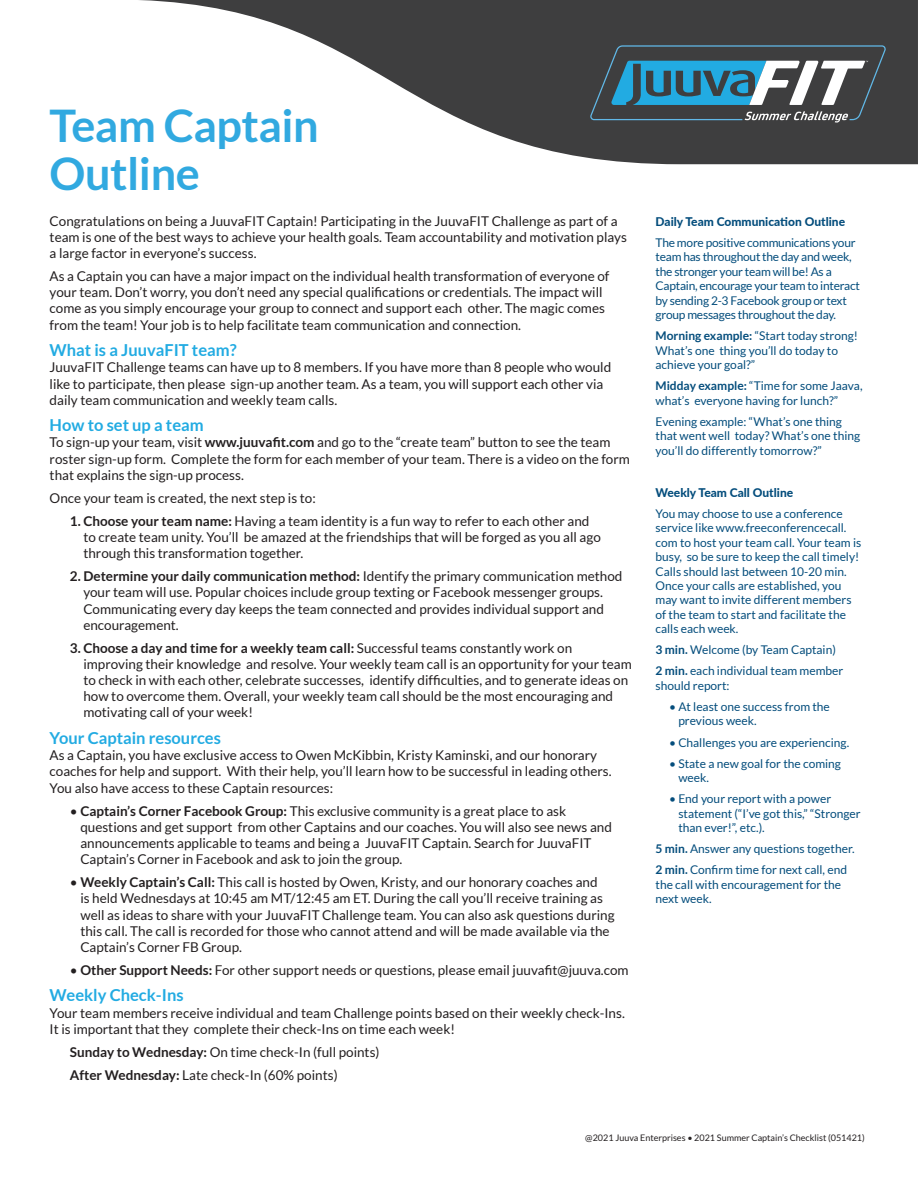
<style>
.page{position:relative;width:918px;height:1188px;background:#fff}
.page>*{position:absolute;margin:0;border:0;box-sizing:border-box;transform-origin:0 0}
.t1{font:700 45px "Lato";letter-spacing:-.01em;color:#31a9e0}
.t2{font:700 16.5px "Lato";color:#22abe2}
.t3{font:13.5px/16.2px "Lato";color:#231f20}
.t4{font:12px/14.4px "Lato";color:#044d7c}
.t5{font:12px/14.4px "Lato";letter-spacing:-.02em;color:#044d7c}
.t6{font:800 12px "Lato";color:#044d7c}
.t7{font:9px "Lato";color:#231f20}
.s1{font-weight:700}
</style>
<div class="page">
<svg style="left:139px;top:0;width:779px;height:164px;fill:#3e3e3f"></svg>
<svg style="left:590px;top:45px;width:296px;height:78px;background:#4f6b78"></svg>
<p class="t1" style="left:50px;top:100px;width:271px">Team Captain</p>
<p class="t1" style="left:50px;top:148px;width:152px">Outline</p>
<p class="t3" style="left:50px;top:213px;width:579px">Congratulations on being a JuuvaFIT Captain! Participating in the JuuvaFIT Challenge as part of a team is one of the best ways to achieve your health goals. Team accountability and motivation plays a large factor in everyone’s success.</p>
<p class="t3" style="left:50px;top:268px;width:561px">As a Captain you can have a major impact on the individual health transformation of everyone of your team. Don’t worry, you don’t need any special qualifications or credentials. The impact will come as you simply encourage your group to connect and support each other. The magic comes from the team! Your job is to help facilitate team communication and connection.</p>
<p class="t2" style="left:50px;top:341px;width:188px">What is a JuuvaFIT team?</p>
<p class="t3" style="left:50px;top:359px;width:563px">JuuvaFIT Challenge teams can have up to 8 members. If you have more than 8 people who would like to participate, then please sign-up another team. As a team, you will support each other via daily team communication and weekly team calls.</p>
<p class="t2" style="left:50px;top:416px;width:156px">How to set up a team</p>
<p class="t3" style="left:50px;top:434px;width:582px">To sign-up your team, visit <span class="s1">www.juuvafit.com</span> and go to the “create team” button to see the team roster sign-up form. Complete the form for each member of your team. There is a video on the form that explains the sign-up process.</p>
<p class="t3" style="left:50px;top:490px;width:268px">Once your team is created, the next step is to:</p>
<p class="t3" style="left:83px;top:513px;width:519px;text-indent:-13px"><span class="s1">1. Choose your team name:</span> Having a team identity is a fun way to refer to each other and to create team unity. You’ll be amazed at the friendships that will be forged as you all ago through this transformation together.</p>
<p class="t3" style="left:83px;top:568px;width:541px;text-indent:-13px"><span class="s1">2. Determine your daily communication method:</span> Identify the primary communication method your team will use. Popular choices include group texting or Facebook messenger groups.<br>Communicating every day keeps the team connected and provides individual support and encouragement.</p>
<p class="t3" style="left:83px;top:640px;width:550px;text-indent:-13px"><span class="s1">3. Choose a day and time for a weekly team call:</span> Successful teams constantly work on improving their knowledge and resolve. Your weekly team call is an opportunity for your team to check in with each other, celebrate successes, identify difficulties, and to generate ideas on how to overcome them. Overall, your weekly team call should be the most encouraging and motivating call of your week!</p>
<p class="t2" style="left:50px;top:729px;width:173px">Your Captain resources</p>
<p class="t3" style="left:50px;top:747px;width:563px">As a Captain, you have exclusive access to Owen McKibbin, Kristy Kaminski, and our honorary coaches for help and support. With their help, you’ll learn how to be successful in leading others.<br>You also have access to these Captain resources:</p>
<p class="t3" style="left:80px;top:802px;width:533px;text-indent:-10px">• <span class="s1">Captain’s Corner Facebook Group:</span> This exclusive community is a great place to ask questions and get support from other Captains and our coaches. You will also see news and announcements applicable to teams and being a JuuvaFIT Captain. Search for JuuvaFIT Captain’s Corner in Facebook and ask to join the group.</p>
<p class="t3" style="left:80px;top:874px;width:536px;text-indent:-10px">• <span class="s1">Weekly Captain’s Call:</span> This call is hosted by Owen, Kristy, and our honorary coaches and<br>is held Wednesdays at 10:45 am MT/12:45 am ET. During the call you’ll receive training as well as ideas to share with your JuuvaFIT Challenge team. You can also ask questions during this call. The call is recorded for those who cannot attend and will be made available via the Captain’s Corner FB Group.</p>
<p class="t3" style="left:70px;top:962px;width:560px">• <span class="s1">Other Support Needs:</span> For other support needs or questions, please email juuvafit@juuva.com</p>
<p class="t2" style="left:50px;top:986px;width:135px">Weekly Check-Ins</p>
<p class="t3" style="left:50px;top:1005px;width:577px">Your team members receive individual and team Challenge points based on their weekly check-Ins.<br>It is important that they complete their check-Ins on time each week!</p>
<p class="t3" style="left:70px;top:1044px;width:311px"><span class="s1">Sunday to Wednesday:</span> On time check-In (full points)</p>
<p class="t3" style="left:70px;top:1067px;width:269px"><span class="s1">After Wednesday:</span> Late check-In (60% points)</p>
<p class="t6" style="left:656px;top:213px;width:191px">Daily Team Communication Outline</p>
<p class="t5" style="left:656px;top:235px;width:206px">The more positive communications your team has throughout the day and week, the stronger your team will be! As a Captain, encourage your team to interact by sending 2-3 Facebook group or text group messages throughout the day.</p>
<p class="t4" style="left:656px;top:329px;width:204px"><span class="s1">Morning example:</span> “Start today strong!<br>What’s one thing you’ll do today to achieve your goal?”</p>
<p class="t4" style="left:656px;top:379px;width:208px"><span class="s1">Midday example:</span> “Time for some Jaava, what’s everyone having for lunch?”</p>
<p class="t4" style="left:656px;top:414px;width:206px">Evening example: “What’s one thing that went well today? What’s one thing you’ll do differently tomorrow?”</p>
<p class="t6" style="left:656px;top:484px;width:139px">Weekly Team Call Outline</p>
<p class="t4" style="left:656px;top:506px;width:207px">You may choose to use a conference service like www.freeconferencecall. com to host your team call. Your team is busy, so be sure to keep the call timely!<br>Calls should last between 10-20 min.<br>Once your calls are established, you may want to invite different members of the team to start and facilitate the calls each week.</p>
<p class="t4" style="left:656px;top:643px;width:182px"><span class="s1">3 min.</span> Welcome (by Team Captain)</p>
<p class="t4" style="left:656px;top:664px;width:189px"><span class="s1">2 min.</span> each individual team member should report:</p>
<p class="t4" style="left:678px;top:699px;width:153px;text-indent:-9px">• At least one success from the previous week.</p>
<p class="t4" style="left:669px;top:735px;width:182px">• Challenges you are experiencing.</p>
<p class="t4" style="left:678px;top:756px;width:164px;text-indent:-9px">• State a new goal for the coming week.</p>
<p class="t4" style="left:678px;top:792px;width:184px;text-indent:-9px">• End your report with a power statement (“I’ve got this,” “Stronger than ever!”, etc.).</p>
<p class="t4" style="left:656px;top:842px;width:201px"><span class="s1">5 min.</span> Answer any questions together.</p>
<p class="t4" style="left:656px;top:863px;width:193px"><span class="s1">2 min.</span> Confirm time for next call, end the call with encouragement for the next week.</p>
<p class="t7" style="left:585px;top:1133px;width:281px">@2021 Juuva Enterprises • 2021 Summer Captain’s Checklist (051421)</p>
</div>
